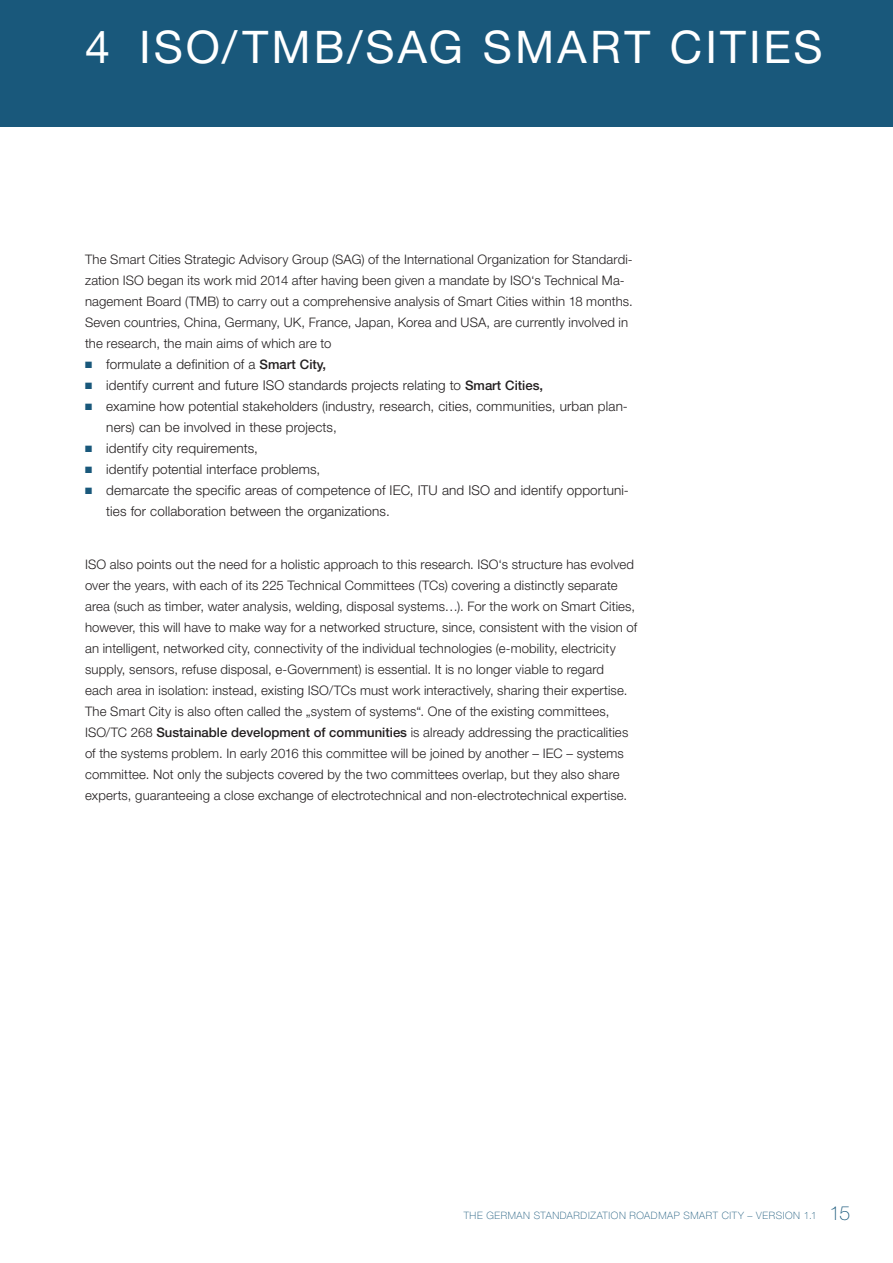
<style>
.page{position:relative;width:893px;height:1263px;background:#fff}
.page>*{position:absolute;margin:0;border:0;box-sizing:border-box;transform-origin:0 0}
.Seitenheader{font:45px "Helvetica Neue LT Pro";letter-spacing:.07em;color:#fff}
.t1{font:300 13.5px/21px "Helvetica Neue LT Pro";letter-spacing:.01em;color:#231f20}
.Copytext{font:300 13.2px/21px "Helvetica Neue LT Pro";letter-spacing:.01em;color:#231f20}
.Copytext_ohne_LZ{font:300 13.2px/21px "Helvetica Neue LT Pro";letter-spacing:.01em;color:#231f20}
.t2{font:100 10.2px "Helvetica Neue LT Pro";letter-spacing:.065em;color:#19587b}
.s1{color:#19587b}
.s2{font-family:"Helvetica Neue";font-weight:500;font-size:13.2px}
.s3{font-family:"Helvetica Neue";font-weight:500}
.s4{font-family:"Helvetica Neue";font-size:19.5px}
</style>
<div class="page">
<div style="left:0;top:0;width:893px;height:126px;background:#19587b"></div>
<p class="Seitenheader" style="left:85px;top:19px;width:739px">4 ISO/TMB/SAG SMART CITIES</p>
<p class="Copytext_ohne_LZ" style="left:85px;top:249px;width:549px">The Smart Cities Strategic Advisory Group (SAG) of the International Organization for Standardi&shy;zation ISO began its work mid 2014 after having been given a mandate by ISO‘s Technical Ma&shy;nagement Board (TMB) to carry out a comprehensive analysis of Smart Cities within 18 months.<br>Seven countries, China, Germany, UK, France, Japan, Korea and USA, are currently involved in the research, the main aims of which are to</p>
<p class="t1" style="left:85px;top:353px;width:243px"><span class="s1">■</span> formulate a definition of a <span class="s2">Smart City,</span></p>
<p class="t1" style="left:85px;top:374px;width:460px"><span class="s1">■</span> identify current and future ISO standards projects relating to <span class="s2">Smart Cities,</span></p>
<p class="t1" style="left:106px;top:395px;width:523px;text-indent:-21px"><span class="s1">■</span> examine how potential stakeholders (industry, research, cities, communities, urban plan&shy;ners) can be involved in these projects,</p>
<p class="t1" style="left:85px;top:437px;width:174px"><span class="s1">■</span> identify city requirements,</p>
<p class="t1" style="left:85px;top:458px;width:237px"><span class="s1">■</span> identify potential interface problems,</p>
<p class="t1" style="left:106px;top:479px;width:524px;text-indent:-21px"><span class="s1">■</span> demarcate the specific areas of competence of IEC, ITU and ISO and identify opportuni&shy;ties for collaboration between the organizations.</p>
<p class="Copytext" style="left:85px;top:553px;width:554px">ISO also points out the need for a holistic approach to this research. ISO‘s structure has evolved over the years, with each of its 225 Technical Committees (TCs) covering a distinctly separate area (such as timber, water analysis, welding, disposal systems…). For the work on Smart Cities, however, this will have to make way for a networked structure, since, consistent with the vision of an intelligent, networked city, connectivity of the individual technologies (e-mobility, electricity supply, sensors, refuse disposal, e-Government) is essential. It is no longer viable to regard<br>each area in isolation: instead, existing ISO/TCs must work interactively, sharing their expertise.<br>The Smart City is also often called the „system of systems“. One of the existing committees, ISO/TC 268 <span class="s3">Sustainable development of communities</span> is already addressing the practicalities of the systems problem. In early 2016 this committee will be joined by another – IEC – systems committee. Not only the subjects covered by the two committees overlap, but they also share experts, guaranteeing a close exchange of electrotechnical and non-electrotechnical expertise.</p>
<p class="t2" style="left:464px;top:1209px;width:388px">THE GERMAN STANDARDIZATION ROADMAP SMART CITY – VERSION 1.1 <span class="s4">15</span></p>
</div>
